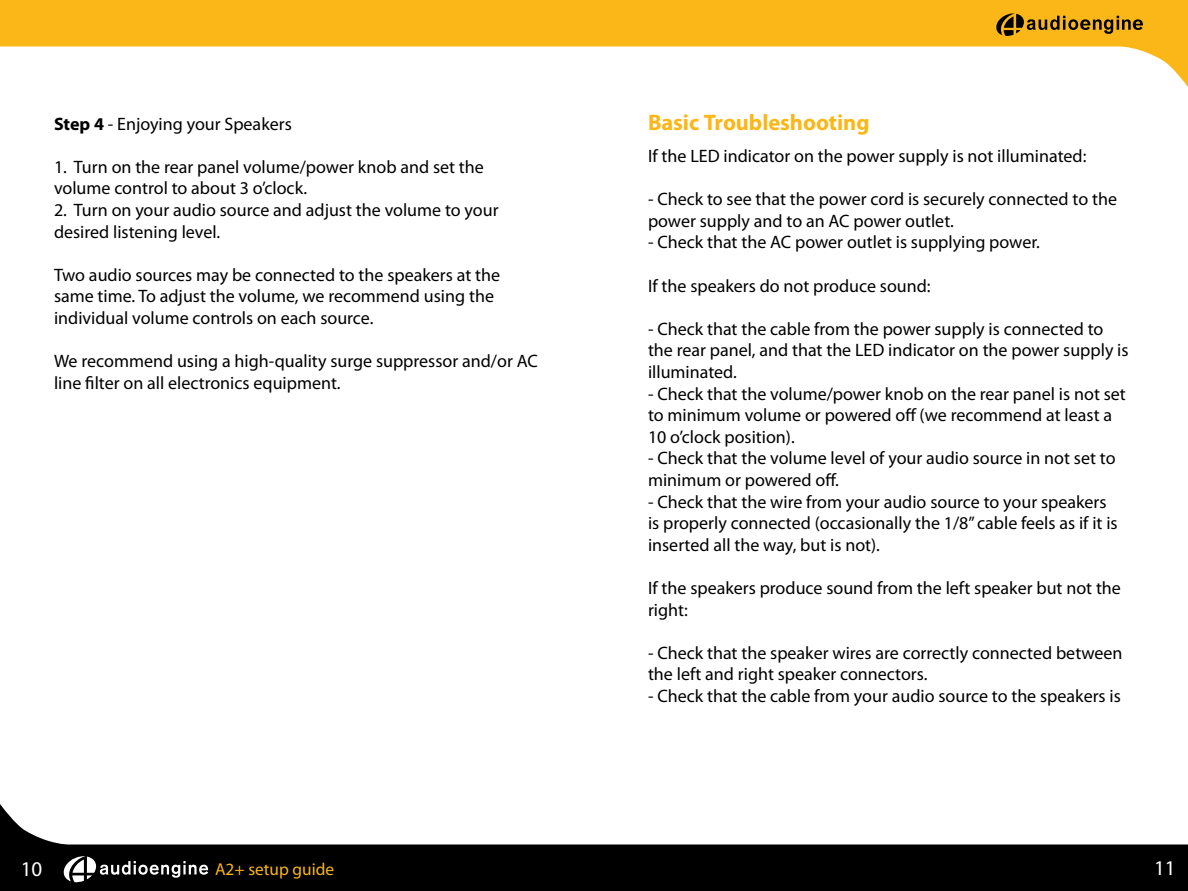
<style>
.page{position:relative;width:1188px;height:891px;background:#fff}
.page>*{position:absolute;margin:0;border:0;box-sizing:border-box;transform-origin:0 0}
.t1{font:700 22.5px "Myriad Pro";letter-spacing:-.005em;color:#fbb718}
.t2{font:21px "Myriad Pro";color:#fff}
.t3{font:18px/21.6px "Myriad Pro";color:#000}
.t4{font:17.25px "Myriad Pro";color:#fbb718}
.s1{font-weight:700}
</style>
<div class="page">
<svg style="left:0;top:804px;width:1188px;height:87px;fill:#000"></svg>
<svg style="left:0;top:0;width:1188px;height:87px;fill:#fbb718"></svg>
<svg style="left:62px;top:855px;width:146px;height:27px"></svg>
<svg style="left:996px;top:13px;width:147px;height:23px;background:#b28211"></svg>
<p class="t3" style="left:54px;top:112px;width:239px"><span class="s1">Step 4</span> - Enjoying your Speakers</p>
<p class="t3" style="left:54px;top:156px;width:431px">1. Turn on the rear panel volume/power knob and set the volume control to about 3 o’clock.</p>
<p class="t3" style="left:54px;top:199px;width:446px">2. Turn on your audio source and adjust the volume to your desired listening level.</p>
<p class="t3" style="left:54px;top:264px;width:448px">Two audio sources may be connected to the speakers at the same time. To adjust the volume, we recommend using the individual volume controls on each source.</p>
<p class="t3" style="left:54px;top:350px;width:485px">We recommend using a high-quality surge suppressor and/or AC line filter on all electronics equipment.</p>
<p class="t1" style="left:648px;top:108px;width:223px">Basic Troubleshooting</p>
<p class="t3" style="left:648px;top:145px;width:440px">If the LED indicator on the power supply is not illuminated:</p>
<p class="t3" style="left:648px;top:188px;width:471px">- Check to see that the power cord is securely connected to the power supply and to an AC power outlet.</p>
<p class="t3" style="left:648px;top:231px;width:394px">- Check that the AC power outlet is supplying power.</p>
<p class="t3" style="left:648px;top:274px;width:284px">If the speakers do not produce sound:</p>
<p class="t3" style="left:648px;top:318px;width:482px">- Check that the cable from the power supply is connected to the rear panel, and that the LED indicator on the power supply is illuminated.</p>
<p class="t3" style="left:648px;top:382px;width:479px">- Check that the volume/power knob on the rear panel is not set to minimum volume or powered off (we recommend at least a<br>10 o’clock position).</p>
<p class="t3" style="left:648px;top:447px;width:469px">- Check that the volume level of your audio source in not set to minimum or powered off.</p>
<p class="t3" style="left:648px;top:490px;width:471px">- Check that the wire from your audio source to your speakers is properly connected (occasionally the 1/8” cable feels as if it is inserted all the way, but is not).</p>
<p class="t3" style="left:648px;top:577px;width:474px">If the speakers produce sound from the left speaker but not the right:</p>
<p class="t3" style="left:648px;top:642px;width:476px">- Check that the speaker wires are correctly connected between the left and right speaker connectors.</p>
<p class="t3" style="left:648px;top:685px;width:474px">- Check that the cable from your audio source to the speakers is</p>
<p class="t2" style="left:21px;top:856px;width:23px">10</p>
<p class="t4" style="left:215px;top:859px;width:121px">A2+ setup guide</p>
<p class="t2" style="left:1154px;top:855px;width:23px">11</p>
</div>
